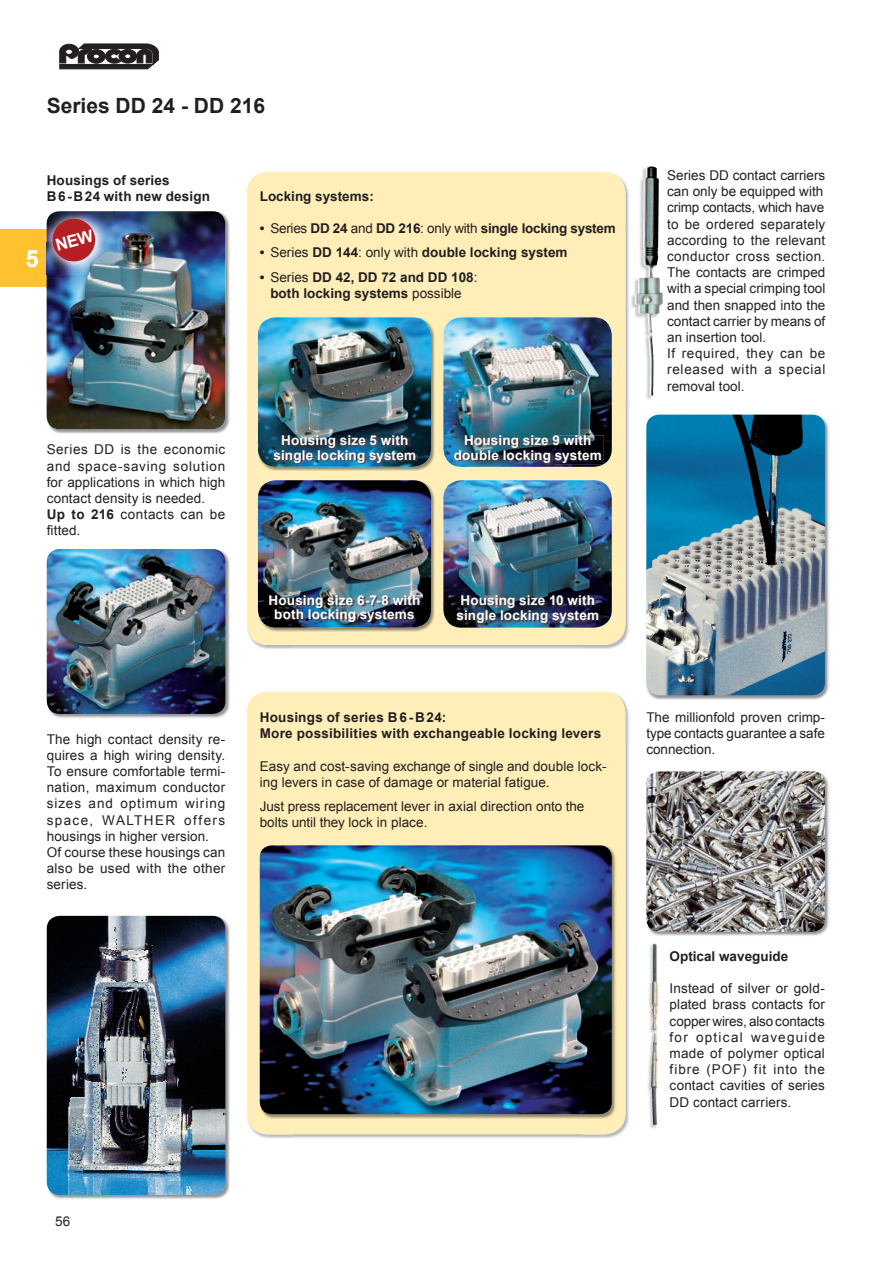
<style>
.page{position:relative;width:893px;height:1263px;background:#fff}
.page>*{position:absolute;margin:0;border:0;box-sizing:border-box;transform-origin:0 0}
.t1{font:700 24px "Arial";color:#fff}
.t2{font:700 21px "Arial";color:#231f20}
.t3{font:13.5px/16.2px "Arial";letter-spacing:.01em;color:#231f20}
.t4{font:700 13.5px/16.2px "Arial";color:#231f20;text-align:center}
.t5{font:700 13.5px/15px "Arial";letter-spacing:.01em;color:#fff;text-align:center}
.t6{font:13.5px/16.2px "Arial";letter-spacing:.03em;color:#231f20}
.t7{font:700 13.5px/16.2px "Arial";letter-spacing:.02em;color:#231f20}
.t8{font:700 13.5px "Arial";letter-spacing:-.02em;color:#231f20}
.s1{font-weight:400}
.s2{font-weight:700}
</style>
<div class="page">
<svg style="left:60px;top:44px;width:99px;height:25px;background:#4b4849"></svg>
<div style="left:0;top:230px;width:47px;height:57px;background:#fec231"></div>
<img style="left:583px;top:741px;width:46px;height:397px">
<div style="left:247px;top:692px;width:378px;height:442px;background:#ffeeb8"></div>
<img style="left:651px;top:776px;width:178px;height:160px">
<img style="left:646px;top:771px;width:179px;height:161px">
<img style="left:650px;top:414px;width:179px;height:286px">
<img style="left:646px;top:415px;width:179px;height:280px">
<img style="left:259px;top:845px;width:357px;height:274px">
<img style="left:260px;top:845px;width:352px;height:269px">
<img style="left:52px;top:915px;width:178px;height:284px">
<img style="left:47px;top:916px;width:178px;height:279px">
<img style="left:52px;top:553px;width:178px;height:165px">
<img style="left:47px;top:549px;width:178px;height:165px">
<img style="left:631px;top:166px;width:31px;height:233px">
<img style="left:643px;top:166px;width:7px;height:100px">
<img style="left:583px;top:224px;width:46px;height:425px">
<div style="left:247px;top:172px;width:378px;height:473px;background:#ffeeb8"></div>
<img style="left:46px;top:215px;width:184px;height:219px">
<img style="left:47px;top:211px;width:178px;height:218px">
<img style="left:46px;top:263px;width:1px;height:15px">
<img style="left:47px;top:274px;width:33px;height:4px">
<img style="left:80px;top:274px;width:33px;height:4px">
<img style="left:47px;top:211px;width:68px;height:63px">
<img style="left:97px;top:211px;width:16px;height:11px">
<img style="left:258px;top:480px;width:177px;height:152px">
<img style="left:258px;top:480px;width:173px;height:148px">
<img style="left:269px;top:595px;width:153px;height:29px">
<img style="left:258px;top:317px;width:177px;height:154px">
<img style="left:258px;top:317px;width:173px;height:150px">
<img style="left:274px;top:435px;width:144px;height:30px">
<img style="left:648px;top:945px;width:9px;height:184px">
<img style="left:651px;top:943px;width:8px;height:182px">
<img style="left:443px;top:317px;width:169px;height:150px">
<img style="left:454px;top:435px;width:150px;height:30px">
<img style="left:443px;top:480px;width:169px;height:148px">
<img style="left:457px;top:595px;width:144px;height:30px">
<svg style="left:46px;top:211px;width:51px;height:52px;background:#954858"></svg>
<h2 class="t2" style="left:47px;top:92px;width:220px">Series DD 24 - DD 216</h2>
<p class="t4" style="left:47px;top:173px;width:165px;text-align:left">Housings of series<br>B 6 - B 24 with new design</p>
<h1 class="t1" style="left:25px;top:243px;width:15px">5</h1>
<p class="t4" style="left:260px;top:188px;width:116px">Locking systems:</p>
<p class="t8" style="left:260px;top:219px;width:357px">• <span class="s1">Series</span> DD 24 <span class="s1">and</span> DD 216<span class="s1">: only with</span> single locking system</p>
<p class="t4" style="left:260px;top:245px;width:309px">• <span class="s1">Series</span> DD 144<span class="s1">: only with</span> double locking system</p>
<p class="t4" style="left:260px;top:269px;width:219px">• <span class="s1">Series</span> DD 42, DD 72 and DD 108<span class="s1">: </span>both locking systems <span class="s1">possible</span></p>
<p class="t6" style="left:47px;top:442px;width:180px">Series DD is the economic and space-saving solution for applications in which high contact density is needed.<br><span class="s2">Up to 216</span> contacts can be fitted.</p>
<p class="t5" style="left:274px;top:433px;width:144px">Housing size 5 with single locking system</p>
<p class="t5" style="left:454px;top:433px;width:149px">Housing size 9 with double locking system</p>
<p class="t5" style="left:269px;top:593px;width:153px;line-height:14.2px">Housing size 6-7-8 with both locking systems</p>
<p class="t5" style="left:456px;top:593px;width:144px;text-align:left">Housing size 10 with single locking system</p>
<p class="t3" style="left:667px;top:167px;width:160px">Series DD contact carriers can only be equipped with crimp contacts, which have to be ordered separately according to the relevant conductor cross section.<br>The contacts are crimped with a special crimping tool and then snapped into the contact carrier by means of an insertion tool.<br>If required, they can be released with a special removal tool.</p>
<p class="t3" style="left:47px;top:731px;width:180px">The high contact density re&shy;quires a high wiring density.<br>To ensure comfortable termi&shy;nation, maximum conductor sizes and optimum wiring space, WALTHER offers housings in higher version.<br>Of course these housings can also be used with the other series.</p>
<p class="t7" style="left:260px;top:710px;width:343px">Housings of series B 6 - B 24:<br>More possibilities with exchangeable locking levers</p>
<p class="t3" style="left:260px;top:758px;width:348px">Easy and cost-saving exchange of single and double lock&shy;ing levers in case of damage or material fatigue.</p>
<p class="t3" style="left:260px;top:798px;width:326px">Just press replacement lever in axial direction onto the bolts until they lock in place.</p>
<p class="t3" style="left:646px;top:709px;width:180px;text-align:justify">The millionfold proven crimp&shy;type contacts guarantee a safe connection.</p>
<p class="t4" style="left:670px;top:948px;width:120px">Optical waveguide</p>
<p class="t3" style="left:670px;top:980px;width:157px;text-align:justify">Instead of silver or gold&shy;plated brass contacts for copper wires, also contacts for optical waveguide made of polymer optical fibre (POF) fit into the contact cavities of series DD contact carriers.</p>
<p class="t3" style="left:55px;top:1213px;width:17px">56</p>
</div>
